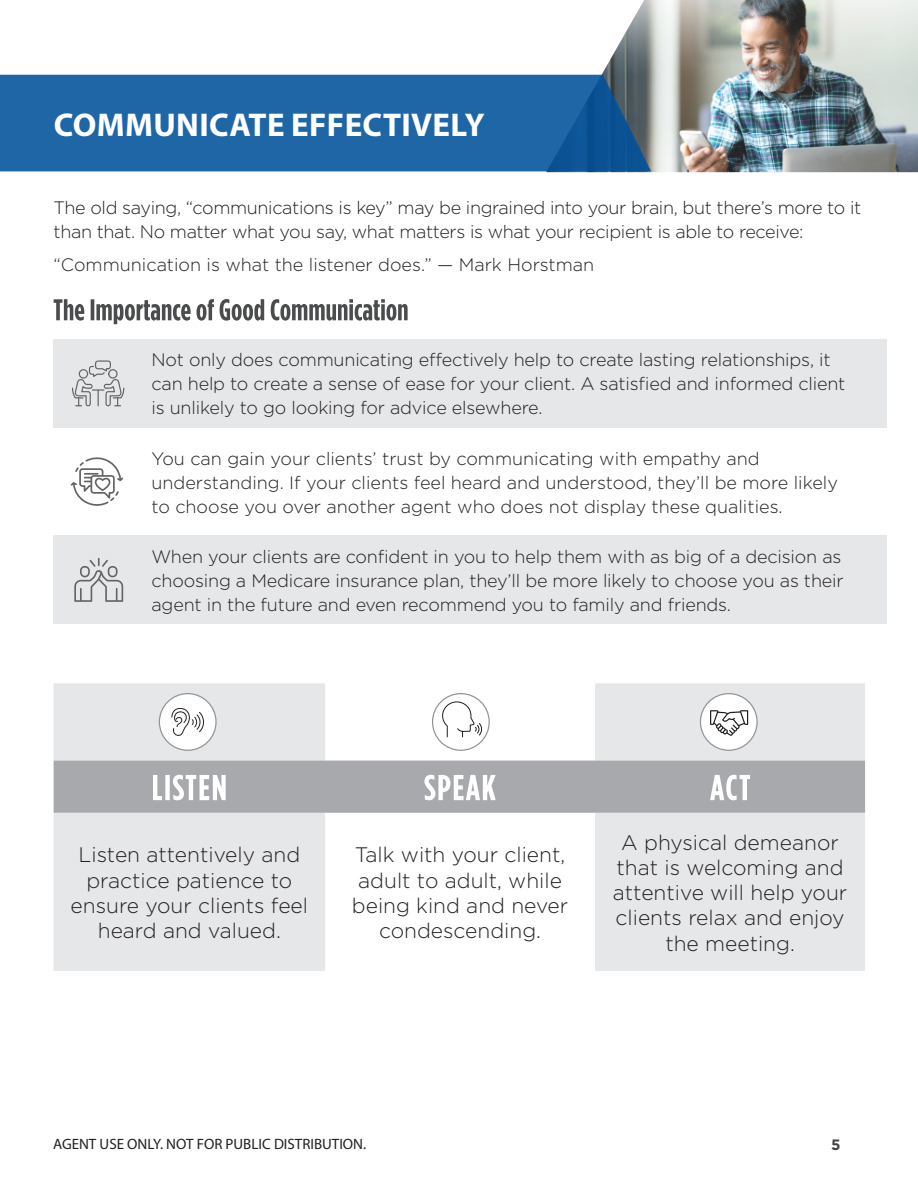
<style>
.page{position:relative;width:918px;height:1188px;background:#fff}
.page>*{position:absolute;margin:0;border:0;box-sizing:border-box;transform-origin:0 0}
.t1{font:700 33px "Myriad Pro";letter-spacing:.01em;color:#fff}
.t2{font:300 21px/25.2px "Gotham";color:#231f20;text-align:center}
.t3{font:300 18px/24px "Gotham";letter-spacing:-.01em;color:#231f20}
.t4{font:15px "Myriad Pro";color:#231f20}
.t5{font:700 15px "Gotham";color:#454545}
</style>
<div class="page">
<img style="left:546px;top:0;width:372px;height:172px">
<svg style="left:54px;top:299px;width:354px;height:25px"></svg>
<svg style="left:54px;top:683px;width:811px;height:288px;fill:#e6e7e9"></svg>
<div style="left:159px;top:694px;width:57px;height:56px;background:#fff;border-radius:50%"></div>
<div style="left:159px;top:693px;width:58px;height:58px;border:1px solid #939598;border-radius:50%"></div>
<svg style="left:171px;top:708px;width:33px;height:28px"></svg>
<div style="left:433px;top:694px;width:56px;height:56px;background:#fff;border-radius:50%"></div>
<div style="left:432px;top:693px;width:58px;height:58px;border:1px solid #939598;border-radius:50%"></div>
<svg style="left:442px;top:701px;width:40px;height:37px"></svg>
<div style="left:700px;top:694px;width:57px;height:56px;background:#fff;border-radius:50%"></div>
<div style="left:700px;top:693px;width:58px;height:58px;border:1px solid #939598;border-radius:50%"></div>
<svg style="left:710px;top:710px;width:38px;height:26px"></svg>
<svg style="left:54px;top:761px;width:811px;height:52px"></svg>
<svg style="left:0;top:75px;width:651px;height:96px;fill:#1f66a7"></svg>
<div style="left:54px;top:339px;width:833px;height:89px;background:#e6e7e9"></div>
<div style="left:54px;top:536px;width:833px;height:88px;background:#e6e7e9"></div>
<svg style="left:72px;top:360px;width:52px;height:47px"></svg>
<svg style="left:71px;top:457px;width:52px;height:49px"></svg>
<svg style="left:74px;top:558px;width:49px;height:44px"></svg>
<h1 class="t1" style="left:54px;top:103px;width:432px">COMMUNICATE EFFECTIVELY</h1>
<p class="t3" style="left:54px;top:195px;width:809px">The old saying, “communications is key” may be ingrained into your brain, but there’s more to it than that. No matter what you say, what matters is what your recipient is able to receive:</p>
<p class="t3" style="left:54px;top:252px;width:542px">“Communication is what the listener does.” — Mark Horstman</p>
<p class="t3" style="left:152px;top:347px;width:695px">Not only does communicating effectively help to create lasting relationships, it can help to create a sense of ease for your client. A satisfied and informed client is unlikely to go looking for advice elsewhere.</p>
<p class="t3" style="left:152px;top:446px;width:688px">You can gain your clients’ trust by communicating with empathy and understanding. If your clients feel heard and understood, they’ll be more likely to choose you over another agent who does not display these qualities.</p>
<p class="t3" style="left:152px;top:544px;width:694px">When your clients are confident in you to help them with as big of a decision as choosing a Medicare insurance plan, they’ll be more likely to choose you as their agent in the future and even recommend you to family and friends.</p>
<p class="t2" style="left:71px;top:842px;width:239px">Listen attentively and practice patience to ensure your clients feel heard and valued.</p>
<p class="t2" style="left:352px;top:842px;width:218px">Talk with your client, adult to adult, while being kind and never condescending.</p>
<p class="t2" style="left:613px;top:829px;width:236px">A physical demeanor that is welcoming and attentive will help your clients relax and enjoy the meeting.</p>
<p class="t4" style="left:53px;top:1134px;width:315px">AGENT USE ONLY. NOT FOR PUBLIC DISTRIBUTION.</p>
<p class="t5" style="left:831px;top:1135px;width:11px">5</p>
</div>
